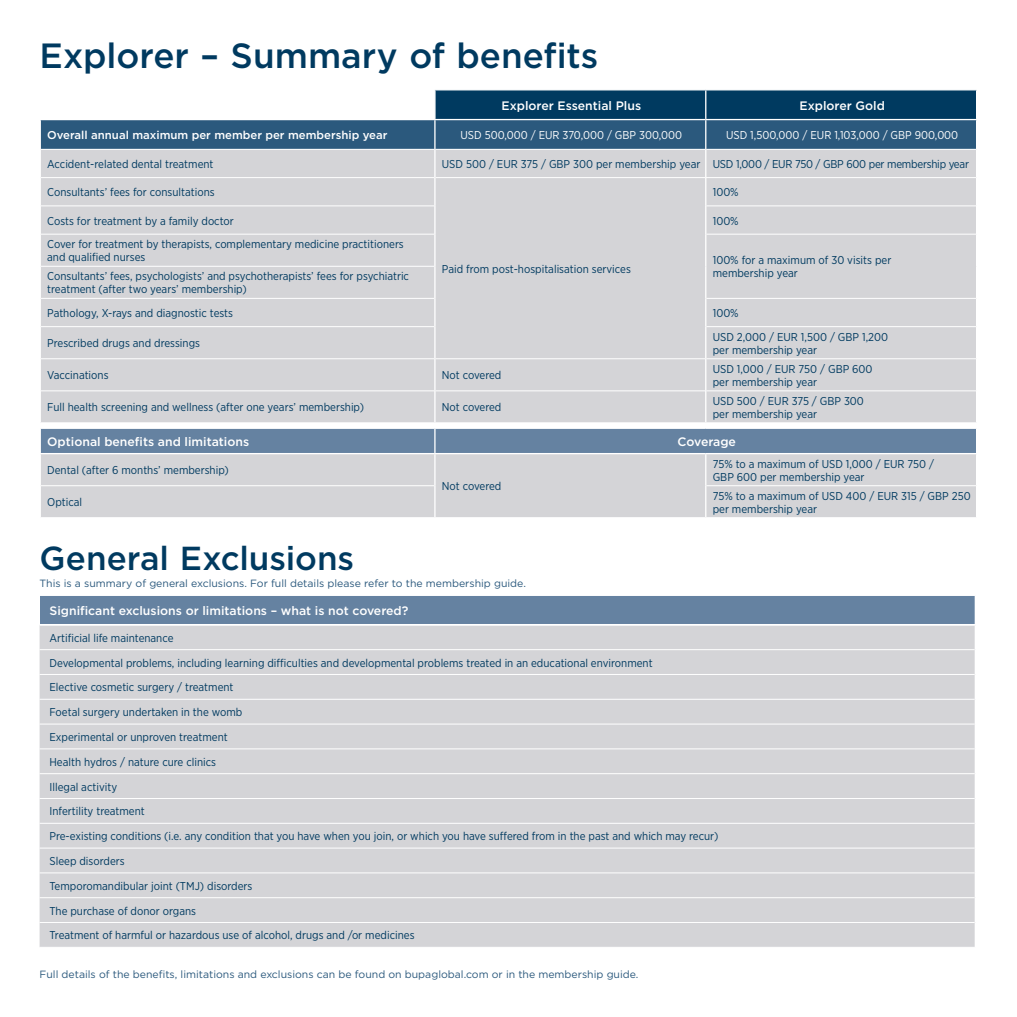
<style>
.page{position:relative;width:1017px;height:1017px;background:#fff}
.page>*{position:absolute;margin:0;border:0;box-sizing:border-box;transform-origin:0 0}
.t1{font:500 35px "Gotham";color:#003a60}
.t2{font:500 33.25px "Gotham";color:#003a60}
.t3{font:500 12.25px "Gotham";color:#fff}
.t4{font:11.38px/24.8px "Gotham Narrow";color:#003a60}
.t5{font:11.38px "Gotham Narrow";letter-spacing:-.02em;color:#003a60}
.t6{font:11.38px "Gotham Narrow";color:#fff}
.t7{font:500 11.38px "Gotham";color:#fff}
.t8{font:10.5px "Gotham";color:#2b597d}
</style>
<div class="page">
<div style="left:41px;top:234px;width:935px;height:283px;background:#d4d4d7"></div>
<hr style="left:41px;top:234px;width:393px;height:1px;background:#fff">
<hr style="left:706px;top:234px;width:270px;height:1px;background:#fff">
<hr style="left:41px;top:266px;width:393px;height:1px;background:#fff">
<hr style="left:41px;top:298px;width:393px;height:1px;background:#fff">
<hr style="left:41px;top:326px;width:393px;height:1px;background:#fff">
<hr style="left:706px;top:326px;width:270px;height:1px;background:#fff">
<hr style="left:41px;top:358px;width:393px;height:1px;background:#fff">
<hr style="left:436px;top:358px;width:269px;height:1px;background:#fff">
<hr style="left:706px;top:358px;width:270px;height:1px;background:#fff">
<hr style="left:41px;top:391px;width:393px;height:1px;background:#fff">
<hr style="left:436px;top:391px;width:269px;height:1px;background:#fff">
<hr style="left:706px;top:391px;width:270px;height:1px;background:#fff">
<hr style="left:41px;top:485px;width:393px;height:1px;background:#fff">
<hr style="left:706px;top:485px;width:270px;height:1px;background:#fff">
<hr style="left:434px;top:234px;width:2px;height:32px;background:#fff">
<hr style="left:705px;top:234px;width:1px;height:32px;background:#fff">
<hr style="left:434px;top:266px;width:2px;height:32px;background:#fff">
<hr style="left:705px;top:266px;width:1px;height:32px;background:#fff">
<hr style="left:434px;top:298px;width:2px;height:29px;background:#fff">
<svg style="left:705px;top:298px;width:1px;height:29px"></svg>
<hr style="left:434px;top:327px;width:2px;height:32px;background:#fff">
<hr style="left:705px;top:327px;width:1px;height:32px;background:#fff">
<hr style="left:434px;top:359px;width:2px;height:32px;background:#fff">
<hr style="left:705px;top:359px;width:1px;height:32px;background:#fff">
<hr style="left:434px;top:391px;width:2px;height:31px;background:#fff">
<hr style="left:705px;top:391px;width:1px;height:31px;background:#fff">
<hr style="left:434px;top:454px;width:2px;height:32px;background:#fff">
<hr style="left:705px;top:454px;width:1px;height:32px;background:#fff">
<hr style="left:434px;top:486px;width:2px;height:31px;background:#fff">
<hr style="left:705px;top:486px;width:1px;height:31px;background:#fff">
<hr style="left:706px;top:298px;width:270px;height:1px;background:#fff">
<svg style="left:40px;top:424px;width:936px;height:30px"></svg>
<hr style="left:435px;top:422px;width:271px;height:2px;background:#fff">
<svg style="left:40px;top:90px;width:937px;height:144px;background:#9fafbc"></svg>
<hr style="left:40px;top:422px;width:395px;height:2px;background:#fff">
<hr style="left:706px;top:422px;width:271px;height:2px;background:#fff">
<div style="left:40px;top:595px;width:935px;height:30px;background:#6582a1"></div>
<div style="left:40px;top:626px;width:935px;height:321px;background:#d4d4d7"></div>
<hr style="left:40px;top:594px;width:936px;height:2px;background:#fff">
<hr style="left:40px;top:624px;width:936px;height:2px;background:#fff">
<hr style="left:40px;top:649px;width:935px;height:1px;background:#fff">
<hr style="left:40px;top:674px;width:935px;height:1px;background:#fff">
<hr style="left:40px;top:699px;width:935px;height:1px;background:#fff">
<hr style="left:40px;top:724px;width:935px;height:1px;background:#fff">
<hr style="left:40px;top:749px;width:935px;height:1px;background:#fff">
<hr style="left:40px;top:773px;width:935px;height:1px;background:#fff">
<hr style="left:40px;top:798px;width:935px;height:1px;background:#fff">
<hr style="left:40px;top:823px;width:935px;height:1px;background:#fff">
<hr style="left:40px;top:848px;width:935px;height:1px;background:#fff">
<hr style="left:40px;top:873px;width:935px;height:1px;background:#fff">
<hr style="left:40px;top:897px;width:935px;height:1px;background:#fff">
<hr style="left:40px;top:922px;width:935px;height:1px;background:#fff">
<h1 class="t1" style="left:40px;top:32px;width:560px">Explorer – Summary of benefits</h1>
<p class="t3" style="left:501px;top:97px;width:141px">Explorer Essential Plus</p>
<p class="t3" style="left:799px;top:97px;width:87px">Explorer Gold</p>
<p class="t7" style="left:47px;top:128px;width:342px">Overall annual maximum per member per membership year</p>
<p class="t6" style="left:460px;top:128px;width:223px">USD 500,000 / EUR 370,000 / GBP 300,000</p>
<p class="t6" style="left:726px;top:128px;width:234px">USD 1,500,000 / EUR 1,103,000 / GBP 900,000</p>
<p class="t4" style="left:47px;top:151px;width:168px">Accident-related dental treatment</p>
<p class="t5" style="left:442px;top:157px;width:529px">USD 500 / EUR 375 / GBP 300 per membership year USD 1,000 / EUR 750 / GBP 600 per membership year</p>
<p class="t4" style="left:47px;top:180px;width:169px">Consultants’ fees for consultations</p>
<p class="t4" style="left:713px;top:180px;width:27px">100%</p>
<p class="t4" style="left:47px;top:208px;width:188px">Costs for treatment by a family doctor</p>
<p class="t4" style="left:713px;top:208px;width:27px">100%</p>
<p class="t4" style="left:47px;top:237px;width:358px;line-height:13.1px">Cover for treatment by therapists, complementary medicine practitioners and qualified nurses</p>
<p class="t4" style="left:713px;top:248px;width:180px">100% for a maximum of 30 visits per</p>
<p class="t4" style="left:442px;top:256px;width:191px">Paid from post-hospitalisation services</p>
<p class="t4" style="left:47px;top:264px;width:363px">Consultants’ fees, psychologists’ and psychotherapists’ fees for psychiatric</p>
<p class="t4" style="left:713px;top:261px;width:87px">membership year</p>
<p class="t4" style="left:47px;top:277px;width:201px;line-height:23.6px">treatment (after two years’ membership)<br>Pathology, X-rays and diagnostic tests</p>
<p class="t4" style="left:713px;top:300px;width:27px">100%</p>
<p class="t4" style="left:47px;top:331px;width:154px">Prescribed drugs and dressings</p>
<p class="t4" style="left:713px;top:330px;width:177px;line-height:13.1px">USD 2,000 / EUR 1,500 / GBP 1,200 per membership year</p>
<p class="t4" style="left:47px;top:363px;width:63px">Vaccinations</p>
<p class="t4" style="left:442px;top:363px;width:61px">Not covered</p>
<p class="t4" style="left:713px;top:362px;width:161px;line-height:13.1px">USD 1,000 / EUR 750 / GBP 600 per membership year</p>
<p class="t4" style="left:47px;top:395px;width:318px">Full health screening and wellness (after one years’ membership)</p>
<p class="t4" style="left:442px;top:395px;width:61px">Not covered</p>
<p class="t4" style="left:713px;top:394px;width:153px;line-height:13.1px">USD 500 / EUR 375 / GBP 300 per membership year</p>
<p class="t3" style="left:47px;top:433px;width:204px">Optional benefits and limitations</p>
<p class="t3" style="left:677px;top:433px;width:60px">Coverage</p>
<p class="t4" style="left:47px;top:458px;width:183px">Dental (after 6 months’ membership)</p>
<p class="t4" style="left:442px;top:474px;width:61px">Not covered</p>
<p class="t4" style="left:713px;top:457px;width:223px;line-height:13.1px">75% to a maximum of USD 1,000 / EUR 750 /<br>GBP 600 per membership year</p>
<p class="t4" style="left:47px;top:490px;width:37px">Optical</p>
<p class="t4" style="left:713px;top:489px;width:259px;line-height:13.1px">75% to a maximum of USD 400 / EUR 315 / GBP 250 per membership year</p>
<h2 class="t2" style="left:40px;top:537px;width:316px">General Exclusions</h2>
<p class="t8" style="left:40px;top:577px;width:488px">This is a summary of general exclusions. For full details please refer to the membership guide.</p>
<p class="t3" style="left:50px;top:602px;width:360px">Significant exclusions or limitations – what is not covered?</p>
<p class="t4" style="left:50px;top:625px;width:671px">Artificial life maintenance<br>Developmental problems, including learning difficulties and developmental problems treated in an educational environment<br>Elective cosmetic surgery / treatment<br>Foetal surgery undertaken in the womb<br>Experimental or unproven treatment<br>Health hydros / nature cure clinics<br>Illegal activity<br>Infertility treatment<br>Pre-existing conditions (i.e. any condition that you have when you join, or which you have suffered from in the past and which may recur)<br>Sleep disorders<br>Temporomandibular joint (TMJ) disorders<br>The purchase of donor organs<br>Treatment of harmful or hazardous use of alcohol, drugs and /or medicines</p>
<p class="t8" style="left:40px;top:968px;width:600px">Full details of the benefits, limitations and exclusions can be found on bupaglobal.com or in the membership guide.</p>
</div>
